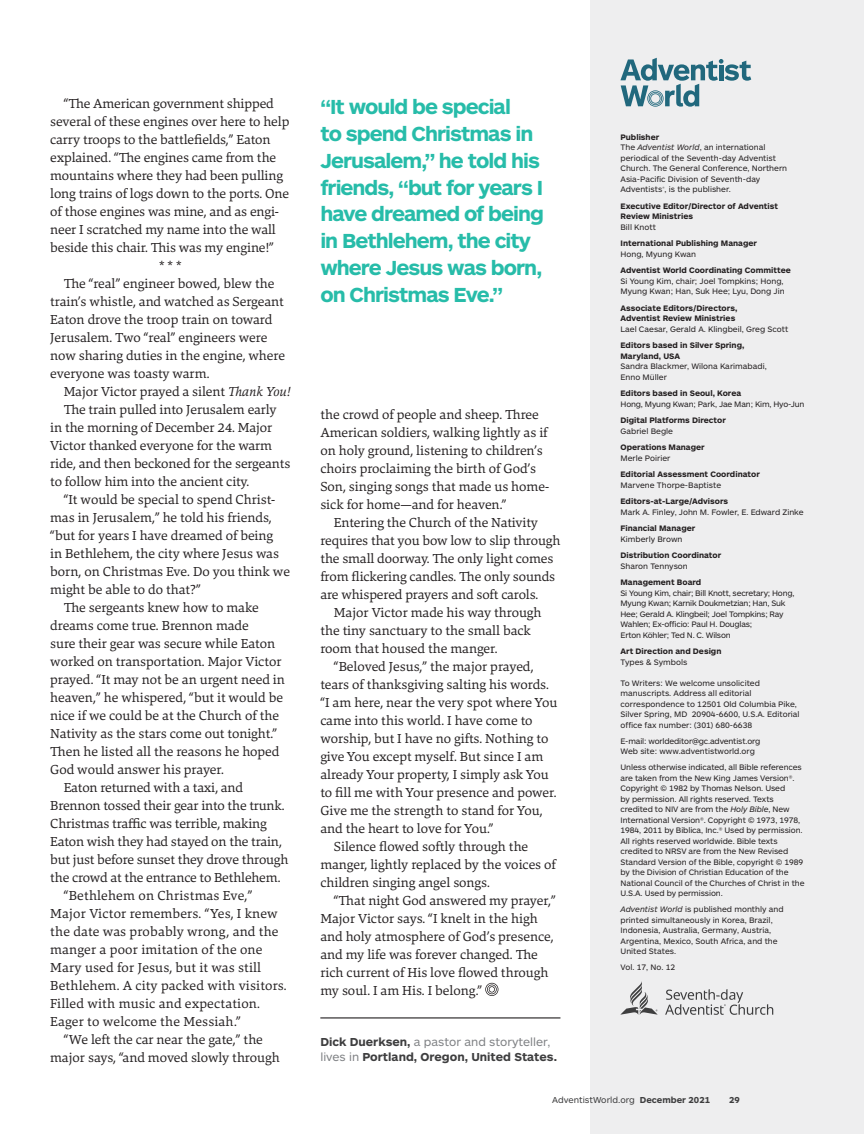
<style>
.page{position:relative;width:864px;height:1134px;background:#fff}
.page>*{position:absolute;margin:0;border:0;box-sizing:border-box;transform-origin:0 0}
.Pull_Quotes{font:700 21.15px/26.8px "ARS Maquette Pro";letter-spacing:-.015em;color:#27bca9}
.Main_Body{font:13.5px/18px "Danton";color:#231f20}
.Author_Bios{font:700 12px/15px "ARS Maquette Pro";letter-spacing:.03em;color:#3e3e3f}
.t1{font:9px "ARS Maquette Pro";color:#3e3e3f}
.t2{font:700 9px "ARS Maquette Pro";color:#3e3e3f}
.t3{font:8.25px/10.5px "ARS Maquette Pro";color:#231f20}
.t4{font:700 8.25px/10.5px "ARS Maquette Pro";letter-spacing:.02em;color:#231f20}
.t5{font:8.25px/10.5px "ARS Maquette Pro";letter-spacing:-.025em;color:#231f20}
.t6{font:700 8.25px/10.5px "ARS Maquette Pro";color:#231f20}
.t7{font:8.25px "ARS Maquette Pro";letter-spacing:-.02em;color:#231f20}
.t8{font:700 8.25px "ARS Maquette Pro";letter-spacing:.045em;color:#231f20}
.s1{font-style:italic}
.s2{font-weight:400;color:#808285}
.s3{font-weight:400}
.s4{font-weight:700}
</style>
<div class="page">
<div style="left:590px;top:0;width:274px;height:1134px;background:#eeeeef"></div>
<svg style="left:620px;top:58px;width:131px;height:49px"></svg>
<svg style="left:665px;top:989px;width:108px;height:26px"></svg>
<svg style="left:620px;top:981px;width:38px;height:34px"></svg>
<hr style="left:320px;top:1017px;width:240px;height:1px;background:#231f20">
<svg style="left:485px;top:983px;width:13px;height:13px"></svg>
<p class="Main_Body" style="left:50px;top:94px;width:241px;text-indent:14px">“The American government shipped several of these engines over here to help carry troops to the battlefields,” Eaton explained. “The engines came from the mountains where they had been pulling long trains of logs down to the ports. One of those engines was mine, and as engi&shy;neer I scratched my name into the wall beside this chair. This was my engine!”</p>
<p class="Main_Body" style="left:159px;top:256px;width:24px">* * *</p>
<p class="Main_Body" style="left:50px;top:274px;width:236px;text-indent:14px">The “real” engineer bowed, blew the train’s whistle, and watched as Sergeant Eaton drove the troop train on toward Jerusalem. Two “real” engineers were now sharing duties in the engine, where everyone was toasty warm.</p>
<p class="Main_Body" style="left:64px;top:382px;width:228px">Major Victor prayed a silent <span class="s1">Thank You!</span></p>
<p class="Main_Body" style="left:50px;top:400px;width:242px;text-indent:14px">The train pulled into Jerusalem early in the morning of December 24. Major Victor thanked everyone for the warm ride, and then beckoned for the sergeants to follow him into the ancient city.</p>
<p class="Main_Body" style="left:50px;top:490px;width:241px;text-indent:14px">“It would be special to spend Christ&shy;mas in Jerusalem,” he told his friends, “but for years I have dreamed of being<br>in Bethlehem, the city where Jesus was born, on Christmas Eve. Do you think we might be able to do that?”</p>
<p class="Main_Body" style="left:50px;top:598px;width:236px;text-indent:14px">The sergeants knew how to make dreams come true. Brennon made<br>sure their gear was secure while Eaton worked on transportation. Major Victor prayed. “It may not be an urgent need in heaven,” he whispered, “but it would be nice if we could be at the Church of the Nativity as the stars come out tonight.” Then he listed all the reasons he hoped God would answer his prayer.</p>
<p class="Main_Body" style="left:50px;top:778px;width:240px;text-indent:14px">Eaton returned with a taxi, and Brennon tossed their gear into the trunk.<br>Christmas traffic was terrible, making Eaton wish they had stayed on the train, but just before sunset they drove through the crowd at the entrance to Bethlehem.</p>
<p class="Main_Body" style="left:50px;top:886px;width:238px;text-indent:14px">“Bethlehem on Christmas Eve,” Major Victor remembers. “Yes, I knew the date was probably wrong, and the manger a poor imitation of the one Mary used for Jesus, but it was still Bethlehem. A city packed with visitors.<br>Filled with music and expectation.<br>Eager to welcome the Messiah.”</p>
<p class="Main_Body" style="left:50px;top:1030px;width:231px;text-align:center">“We left the car near the gate,” the major says, “and moved slowly through</p>
<p class="Pull_Quotes" style="left:320px;top:92px;width:225px">“It would be special<br>to spend Christmas in<br>Jerusalem,” he told his friends, “but for years I have dreamed of being in Bethlehem, the city where Jesus was born, on Christmas Eve.”</p>
<p class="Main_Body" style="left:320px;top:405px;width:230px">the crowd of people and sheep. Three American soldiers, walking lightly as if on holy ground, listening to children’s choirs proclaiming the birth of God’s Son, singing songs that made us home&shy;sick for home—and for heaven.”</p>
<p class="Main_Body" style="left:320px;top:513px;width:241px;text-indent:14px">Entering the Church of the Nativity requires that you bow low to slip through the small doorway. The only light comes from flickering candles. The only sounds are whispered prayers and soft carols.</p>
<p class="Main_Body" style="left:320px;top:603px;width:223px;text-indent:14px">Major Victor made his way through the tiny sanctuary to the small back room that housed the manger.</p>
<p class="Main_Body" style="left:320px;top:657px;width:239px;text-indent:14px">“Beloved Jesus,” the major prayed, tears of thanksgiving salting his words. “I am here, near the very spot where You came into this world. I have come to worship, but I have no gifts. Nothing to give You except myself. But since I am already Your property, I simply ask You to fill me with Your presence and power.<br>Give me the strength to stand for You, and the heart to love for You.”</p>
<p class="Main_Body" style="left:320px;top:837px;width:237px;text-indent:14px">Silence flowed softly through the manger, lightly replaced by the voices of children singing angel songs.</p>
<p class="Main_Body" style="left:320px;top:891px;width:237px;text-indent:14px">“That night God answered my prayer,” Major Victor says. “I knelt in the high and holy atmosphere of God’s presence, and my life was forever changed. The rich current of His love flowed through my soul. I am His. I belong.”</p>
<p class="Author_Bios" style="left:320px;top:1033px;width:238px">Dick Duerksen, <span class="s2">a pastor and storyteller, lives in</span> Portland, Oregon, United States.</p>
<p class="t4" style="left:621px;top:131px;width:40px">Publisher</p>
<p class="t3" style="left:621px;top:142px;width:168px">The <span class="s1">Adventist World</span>, an international periodical of the Seventh-day Adventist Church. The General Conference, Northern Asia-Pacific Division of Seventh-day Adventists<sup>®</sup>, is the publisher.</p>
<p class="t4" style="left:621px;top:200px;width:159px">Executive Editor/Director of Adventist<br>Review Ministries</p>
<p class="t3" style="left:621px;top:221px;width:37px">Bill Knott</p>
<p class="t4" style="left:621px;top:238px;width:138px">International Publishing Manager</p>
<p class="t3" style="left:621px;top:248px;width:77px">Hong, Myung Kwan</p>
<p class="t6" style="left:621px;top:265px;width:172px">Adventist World Coordinating Committee</p>
<p class="t3" style="left:621px;top:275px;width:166px">Si Young Kim, chair; Joel Tompkins; Hong,<br>Myung Kwan; Han, Suk Hee; Lyu, Dong Jin</p>
<p class="t4" style="left:621px;top:302px;width:118px">Associate Editors/Directors,<br>Adventist Review Ministries</p>
<p class="t3" style="left:621px;top:323px;width:169px">Lael Caesar, Gerald A. Klingbeil, Greg Scott</p>
<p class="t4" style="left:621px;top:340px;width:125px">Editors based in Silver Spring,<br>Maryland, USA</p>
<p class="t3" style="left:621px;top:361px;width:148px">Sandra Blackmer, Wilona Karimabadi,<br>Enno Müller</p>
<p class="t6" style="left:621px;top:388px;width:122px">Editors based in Seoul, Korea</p>
<p class="t7" style="left:621px;top:399px;width:185px">Hong, Myung Kwan; Park, Jae Man; Kim, Hyo-Jun</p>
<p class="t4" style="left:621px;top:415px;width:106px">Digital Platforms Director</p>
<p class="t3" style="left:621px;top:425px;width:54px">Gabriel Begle</p>
<p class="t8" style="left:621px;top:442px;width:85px">Operations Manager</p>
<p class="t3" style="left:621px;top:452px;width:51px">Merle Poirier</p>
<p class="t6" style="left:621px;top:469px;width:140px">Editorial Assessment Coordinator<br><span class="s3">Marvene Thorpe-Baptiste</span></p>
<p class="t4" style="left:621px;top:496px;width:109px">Editors-at-Large/Advisors</p>
<p class="t3" style="left:621px;top:506px;width:185px">Mark A. Finley, John M. Fowler, E. Edward Zinke</p>
<p class="t4" style="left:621px;top:523px;width:76px">Financial Manager</p>
<p class="t3" style="left:621px;top:533px;width:63px">Kimberly Brown</p>
<p class="t4" style="left:621px;top:550px;width:102px">Distribution Coordinator</p>
<p class="t3" style="left:621px;top:560px;width:69px">Sharon Tennyson</p>
<p class="t8" style="left:621px;top:577px;width:82px">Management Board</p>
<p class="t5" style="left:621px;top:587px;width:176px">Si Young Kim, chair; Bill Knott, secretary; Hong, Myung Kwan; Karnik Doukmetzian; Han, Suk Hee; Gerald A. Klingbeil; Joel Tompkins; Ray Wahlen; Ex-officio: Paul H. Douglas;<br>Erton Köhler; Ted N. C. Wilson</p>
<p class="t4" style="left:621px;top:646px;width:102px">Art Direction and Design</p>
<p class="t3" style="left:621px;top:656px;width:68px">Types &amp; Symbols</p>
<p class="t3" style="left:621px;top:677px;width:181px">To Writers: We welcome unsolicited manuscripts. Address all editorial correspondence to 12501 Old Columbia Pike, Silver Spring, MD 20904-6600, U.S.A. Editorial office fax number: (301) 680-6638</p>
<p class="t3" style="left:621px;top:735px;width:141px">E-mail: worldeditor@gc.adventist.org</p>
<p class="t3" style="left:621px;top:746px;width:136px">Web site: www.adventistworld.org</p>
<p class="t3" style="left:621px;top:762px;width:186px">Unless otherwise indicated, all Bible references are taken from the New King James Version®.<br>Copyright © 1982 by Thomas Nelson. Used<br>by permission. All rights reserved. Texts credited to NIV are from the <span class="s1">Holy Bible</span>, New International Version®. Copyright © 1973, 1978, 1984, 2011 by Biblica, Inc.® Used by permission.<br>All rights reserved worldwide. Bible texts credited to NRSV are from the New Revised Standard Version of the Bible, copyright © 1989 by the Division of Christian Education of the National Council of the Churches of Christ in the U.S.A. Used by permission.</p>
<p class="t3" style="left:621px;top:904px;width:165px"><span class="s1">Adventist World</span> is published monthly and printed simultaneously in Korea, Brazil, Indonesia, Australia, Germany, Austria, Argentina, Mexico, South Africa, and the United States.</p>
<p class="t3" style="left:621px;top:962px;width:56px">Vol. 17, No. 12</p>
<p class="t1" style="left:552px;top:1094px;width:160px">AdventistWorld.org <span class="s4">December 2021</span></p>
<p class="t2" style="left:729px;top:1094px;width:12px">29</p>
</div>
